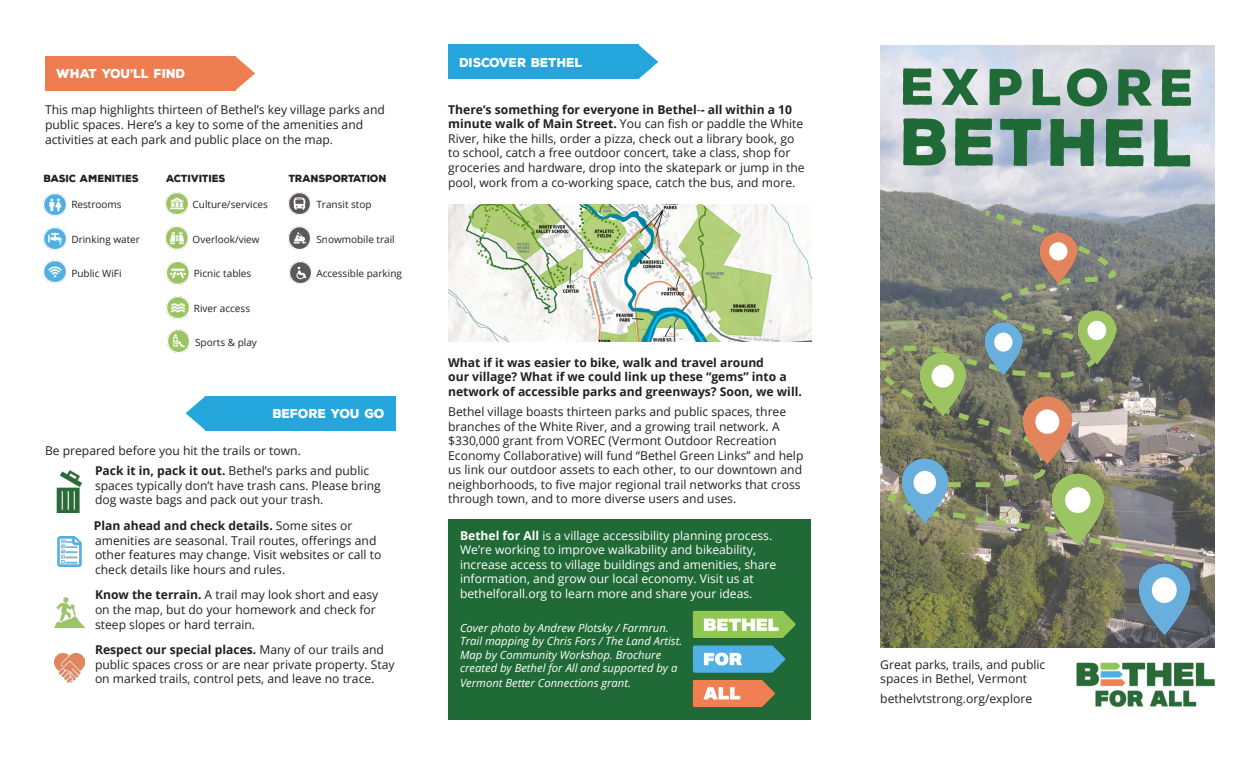
<style>
.page{position:relative;width:1260px;height:765px;background:#fff}
.page>*{position:absolute;margin:0;border:0;box-sizing:border-box;transform-origin:0 0}
.t1{font:900 65px "Nexa Rust Sans";letter-spacing:.04em;color:#206a37}
.t2{font:900 50px "Nexa Rust Sans";letter-spacing:.11em;color:#206a37}
.Park_Heading{font:900 12.5px "Nexa Rust Sans";color:#fff;scale:.96 1}
.Parks_Paragraph{font:12.12px/14.5px "Open Sans";color:#231f20}
.t3{font:12.12px/14.5px "Open Sans";color:#fff}
.t4{font:700 12.12px/14.5px "Open Sans";color:#231f20}
.Parks_Address{font:italic 11.25px/13.5px "Open Sans";color:#fff}
.Services_Label{font:10px "Open Sans";color:#231f20}
.Services_Heading{font:900 10px "Nexa Rust Sans";color:#231f20;scale:.96 1}
.s1{font-weight:700}
</style>
<div class="page">
<div style="left:45px;top:56px;width:190px;height:34px;background:#ee7e52"></div>
<svg style="left:235px;top:56px;width:20px;height:34px"></svg>
<img style="left:880px;top:45px;width:335px;height:603px">
<div style="left:448px;top:45px;width:191px;height:34px;background:#24a6dc"></div>
<svg style="left:639px;top:45px;width:19px;height:34px"></svg>
<img style="left:1076px;top:662px;width:139px;height:45px">
<img style="left:44px;top:227px;width:22px;height:23px">
<img style="left:44px;top:193px;width:22px;height:23px">
<img style="left:167px;top:262px;width:22px;height:22px">
<img style="left:166px;top:192px;width:22px;height:23px">
<img style="left:166px;top:227px;width:22px;height:22px">
<img style="left:44px;top:260px;width:22px;height:23px">
<img style="left:288px;top:192px;width:23px;height:23px">
<img style="left:288px;top:227px;width:23px;height:22px">
<img style="left:167px;top:296px;width:22px;height:23px">
<div style="left:206px;top:396px;width:190px;height:35px;background:#24a6dc"></div>
<svg style="left:186px;top:396px;width:19px;height:34px"></svg>
<img style="left:289px;top:261px;width:23px;height:23px">
<img style="left:167px;top:330px;width:23px;height:22px">
<div style="left:449px;top:519px;width:362px;height:201px;background:#206a37"></div>
<img style="left:692px;top:610px;width:104px;height:98px">
<img style="left:448px;top:204px;width:363px;height:137px">
<img style="left:56px;top:470px;width:27px;height:42px">
<img style="left:57px;top:536px;width:25px;height:31px">
<img style="left:54px;top:598px;width:31px;height:29px">
<img style="left:54px;top:653px;width:31px;height:29px">
<svg style="left:880px;top:209px;width:319px;height:361px;background:#7c7d71"></svg>
<img style="left:902px;top:459px;width:47px;height:64px">
<img style="left:919px;top:352px;width:48px;height:65px">
<img style="left:1023px;top:397px;width:49px;height:67px">
<img style="left:1052px;top:473px;width:53px;height:72px">
<img style="left:984px;top:322px;width:39px;height:53px">
<img style="left:1040px;top:232px;width:38px;height:52px">
<img style="left:1077px;top:311px;width:39px;height:53px">
<img style="left:1138px;top:564px;width:53px;height:71px">
<p class="Park_Heading" style="left:459px;top:54px;width:130px">DISCOVER BETHEL</p>
<p class="Parks_Paragraph" style="left:448px;top:102px;width:358px"><span class="s1">There’s something for everyone in Bethel</span>-<span class="s1">- all within a 10 minute walk of Main Street.</span> You can fish or paddle the White River, hike the hills, order a pizza, check out a library book, go to school, catch a free outdoor concert, take a class, shop for groceries and hardware, drop into the skatepark or jump in the pool, work from a co-working space, catch the bus, and more.</p>
<p class="Park_Heading" style="left:56px;top:65px;width:136px">WHAT YOU’LL FIND</p>
<p class="t2" style="left:901px;top:53px;width:296px">EXPLORE</p>
<p class="t1" style="left:901px;top:98px;width:296px">BETHEL</p>
<p class="Parks_Paragraph" style="left:45px;top:102px;width:341px">This map highlights thirteen of Bethel’s key village parks and public spaces. Here’s a key to some of the amenities and activities at each park and public place on the map.</p>
<p class="Services_Heading" style="left:44px;top:171px;width:100px">BASIC AMENITIES</p>
<p class="Services_Label" style="left:71px;top:197px;width:52px">Restrooms</p>
<p class="Services_Label" style="left:71px;top:232px;width:70px">Drinking water</p>
<p class="Services_Label" style="left:71px;top:267px;width:52px">Public WiFi</p>
<p class="Services_Heading" style="left:166px;top:171px;width:63px">ACTIVITIES</p>
<p class="Services_Label" style="left:193px;top:197px;width:77px">Culture/services</p>
<p class="Services_Label" style="left:193px;top:232px;width:68px">Overlook/view</p>
<p class="Services_Label" style="left:194px;top:267px;width:59px">Picnic tables</p>
<p class="Services_Label" style="left:194px;top:301px;width:58px">River access</p>
<p class="Services_Label" style="left:195px;top:336px;width:63px">Sports &amp; play</p>
<p class="Services_Heading" style="left:289px;top:171px;width:103px">TRANSPORTATION</p>
<p class="Services_Label" style="left:316px;top:197px;width:57px">Transit stop</p>
<p class="Services_Label" style="left:316px;top:232px;width:80px">Snowmobile trail</p>
<p class="Services_Label" style="left:316px;top:267px;width:87px">Accessible parking</p>
<p class="Park_Heading" style="left:273px;top:405px;width:118px">BEFORE YOU GO</p>
<p class="Parks_Paragraph" style="left:45px;top:443px;width:257px">Be prepared before you hit the trails or town.</p>
<p class="Parks_Paragraph" style="left:95px;top:463px;width:287px"><span class="s1">Pack it in, pack it out.</span> Bethel’s parks and public spaces typically don’t have trash cans. Please bring dog waste bags and pack out your trash.</p>
<p class="Parks_Paragraph" style="left:94px;top:518px;width:289px"><span class="s1">Plan ahead and check details.</span> Some sites or amenities are seasonal. Trail routes, offerings and other features may change. Visit websites or call to check details like hours and rules.</p>
<p class="Parks_Paragraph" style="left:95px;top:588px;width:285px"><span class="s1">Know the terrain.</span> A trail may look short and easy on the map, but do your homework and check for steep slopes or hard terrain.</p>
<p class="Parks_Paragraph" style="left:95px;top:642px;width:301px"><span class="s1">Respect our special places.</span> Many of our trails and public spaces cross or are near private property. Stay on marked trails, control pets, and leave no trace.</p>
<p class="t4" style="left:448px;top:355px;width:355px">What if it was easier to bike, walk and travel around<br>our village? What if we could link up these “gems” into a network of accessible parks and greenways? Soon, we will.</p>
<p class="Parks_Paragraph" style="left:448px;top:404px;width:357px">Bethel village boasts thirteen parks and public spaces, three branches of the White River, and a growing trail network. A $330,000 grant from VOREC (Vermont Outdoor Recreation Economy Collaborative) will fund “Bethel Green Links” and help us link our outdoor assets to each other, to our downtown and neighborhoods, to five major regional trail networks that cross through town, and to more diverse users and uses.</p>
<p class="t3" style="left:460px;top:528px;width:318px"><span class="s1">Bethel for All</span> is a village accessibility planning process.<br>We’re working to improve walkability and bikeability, increase access to village buildings and amenities, share information, and grow our local economy. Visit us at bethelforall.org to learn more and share your ideas.</p>
<p class="Parks_Address" style="left:460px;top:621px;width:224px">Cover photo by Andrew Plotsky / Farmrun.<br>Trail mapping by Chris Fors / The Land Artist.<br>Map by Community Workshop. Brochure created by Bethel for All and supported by a</p>
<p class="Parks_Address" style="left:460px;top:676px;width:172px">Vermont Better Connections grant.</p>
<p class="Parks_Paragraph" style="left:880px;top:657px;width:167px">Great parks, trails, and public spaces in Bethel, Vermont</p>
<p class="Parks_Paragraph" style="left:880px;top:691px;width:153px">bethelvtstrong.org/explore</p>
</div>
